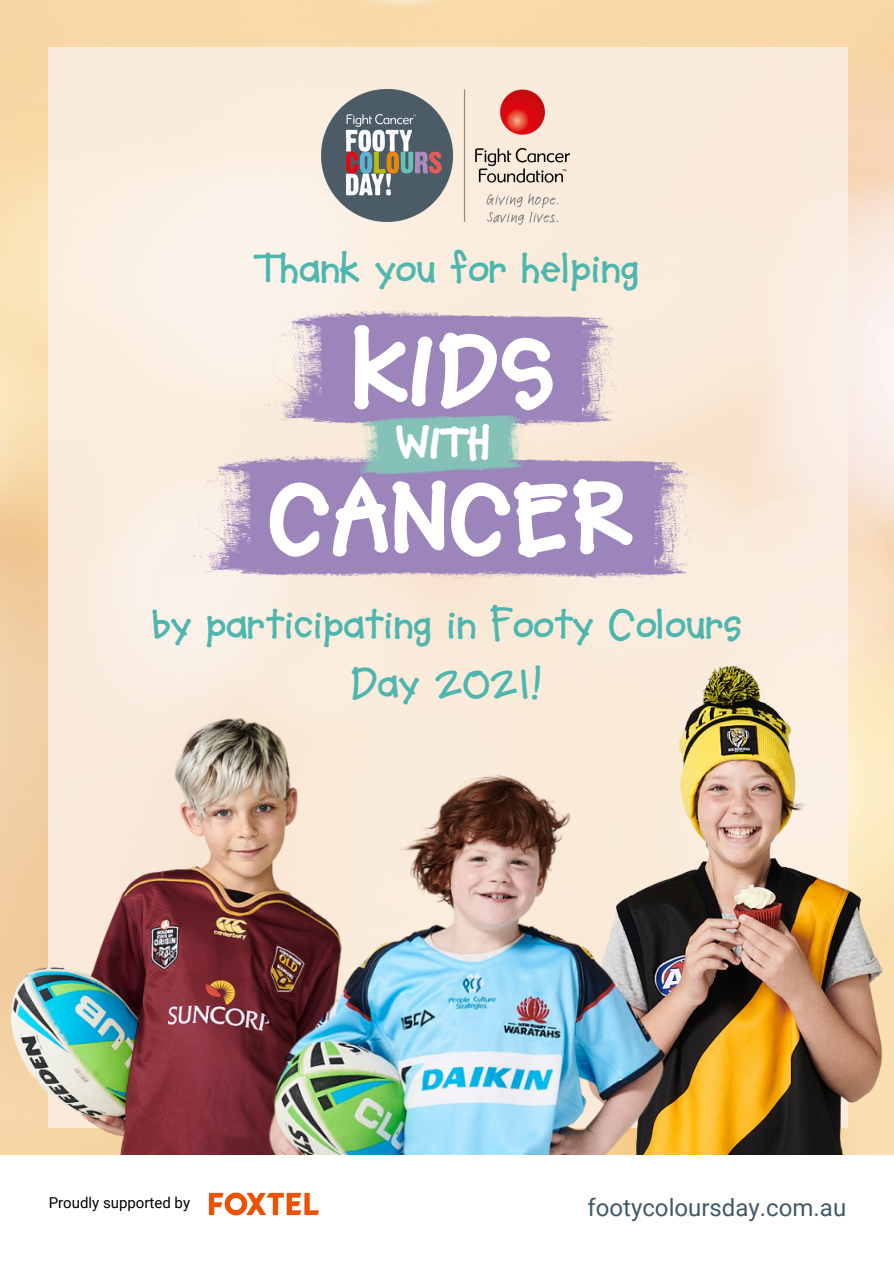
<style>
.page{position:relative;width:894px;height:1264px;background:#fff}
.page>*{position:absolute;margin:0;border:0;box-sizing:border-box;transform-origin:0 0}
.t1{font:800 101.1px "Soup Bone";color:#fff}
.t2{font:800 45.15px "Soup Bone";color:#fff}
.t3{font:700 43.05px/59.7px "Soup Bone";color:#4cb6af;text-align:center}
.t4{font:700 42.9px "Soup Bone";color:#4cb6af}
.t5{font:24px "Roboto";color:#425968}
.t6{font:15px "Roboto";color:#000}
</style>
<div class="page">
<div style="left:48px;top:48px;width:799px;height:1079px;background:linear-gradient(to right,#fbefe2,#faeada)"></div>
<img style="left:0;top:561px;width:370px;height:594px">
<img style="left:679px;top:619px;width:214px;height:536px">
<img style="left:250px;top:761px;width:431px;height:394px">
<img style="left:321px;top:89px;width:248px;height:135px">
<img style="left:208px;top:1192px;width:112px;height:24px">
<img style="left:437px;top:312px;width:183px;height:114px">
<img style="left:268px;top:312px;width:169px;height:112px">
<img style="left:431px;top:455px;width:269px;height:124px">
<img style="left:193px;top:456px;width:285px;height:120px">
<img style="left:350px;top:415px;width:104px;height:62px">
<img style="left:447px;top:412px;width:87px;height:61px">
<p class="t4" style="left:256px;top:249px;width:384px">Thank you for helping</p>
<p class="t1" style="left:351px;top:321px;width:206px">KIDS</p>
<p class="t2" style="left:395px;top:421px;width:96px">WITH</p>
<p class="t1" style="left:266px;top:469px;width:367px">CANCER</p>
<p class="t3" style="left:152px;top:594px;width:591px">by participating in Footy Colours<br>Day 2021!</p>
<p class="t6" style="left:49px;top:1194px;width:143px">Proudly supported by</p>
<p class="t5" style="left:587px;top:1193px;width:260px">footycoloursday.com.au</p>
</div>
